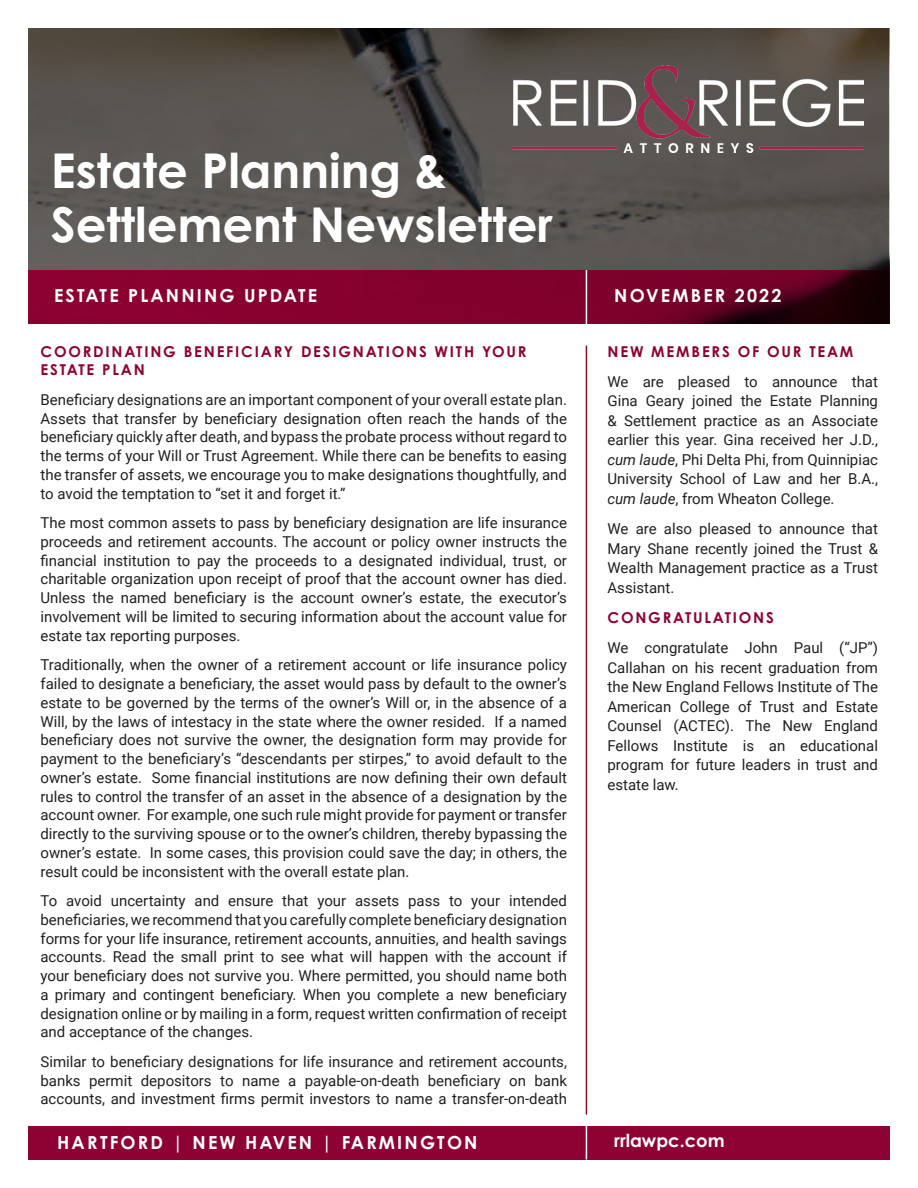
<style>
.page{position:relative;width:918px;height:1188px;background:#fff}
.page>*{position:absolute;margin:0;border:0;box-sizing:border-box;transform-origin:0 0}
.Body_Copy{font:700 48px/54px "Century Gothic Pro";color:#fff}
.Body_Copy-2{font:700 18px "Century Gothic Pro";letter-spacing:.12em;color:#fff}
.Body_Copy-3{font:700 18px "Century Gothic Pro";color:#fff}
.Body_Copy-4{font:15px/18.8px "Roboto";color:#231f20;text-align:justify}
.Body_Copy-5{font:700 15px/18.8px "Century Gothic Pro";letter-spacing:.12em;color:#8d0233}
.s1{font-style:italic}
</style>
<div class="page">
<div style="left:28px;top:1126px;width:558px;height:34px;background:#8d0233"></div>
<div style="left:586px;top:1126px;width:304px;height:34px;background:#8d0233"></div>
<svg style="left:28px;top:28px;width:862px;height:242px;background:#55514c"></svg>
<svg style="left:28px;top:270px;width:862px;height:54px;background:#750128"></svg>
<img style="left:512px;top:66px;width:352px;height:86px">
<hr style="left:586px;top:346px;width:1px;height:769px;background:#7f1221">
<hr style="left:586px;top:1126px;width:1px;height:34px;background:#fff">
<hr style="left:586px;top:270px;width:1px;height:54px;background:#fff">
<p class="Body_Copy" style="left:51px;top:143px;width:504px">Estate Planning &amp;<br>Settlement Newsletter</p>
<p class="Body_Copy-2" style="left:54px;top:285px;width:265px">ESTATE PLANNING UPDATE</p>
<p class="Body_Copy-2" style="left:614px;top:285px;width:169px">NOVEMBER 2022</p>
<p class="Body_Copy-5" style="left:40px;top:342px;width:488px">COORDINATING BENEFICIARY DESIGNATIONS WITH YOUR<br>ESTATE PLAN</p>
<p class="Body_Copy-4" style="left:40px;top:390px;width:528px">Beneficiary designations are an important component of your overall estate plan.<br>Assets that transfer by beneficiary designation often reach the hands of the beneficiary quickly after death, and bypass the probate process without regard to the terms of your Will or Trust Agreement. While there can be benefits to easing the transfer of assets, we encourage you to make designations thoughtfully, and to avoid the temptation to “set it and forget it.”</p>
<p class="Body_Copy-4" style="left:40px;top:513px;width:528px">The most common assets to pass by beneficiary designation are life insurance proceeds and retirement accounts. The account or policy owner instructs the financial institution to pay the proceeds to a designated individual, trust, or charitable organization upon receipt of proof that the account owner has died.<br>Unless the named beneficiary is the account owner’s estate, the executor’s involvement will be limited to securing information about the account value for estate tax reporting purposes.</p>
<p class="Body_Copy-4" style="left:40px;top:655px;width:528px">Traditionally, when the owner of a retirement account or life insurance policy failed to designate a beneficiary, the asset would pass by default to the owner’s estate to be governed by the terms of the owner’s Will or, in the absence of a Will, by the laws of intestacy in the state where the owner resided. If a named beneficiary does not survive the owner, the designation form may provide for payment to the beneficiary’s “descendants per stirpes,” to avoid default to the owner’s estate. Some financial institutions are now defining their own default rules to control the transfer of an asset in the absence of a designation by the account owner. For example, one such rule might provide for payment or transfer directly to the surviving spouse or to the owner’s children, thereby bypassing the owner’s estate. In some cases, this provision could save the day; in others, the result could be inconsistent with the overall estate plan.</p>
<p class="Body_Copy-4" style="left:40px;top:891px;width:528px">To avoid uncertainty and ensure that your assets pass to your intended beneficiaries, we recommend that you carefully complete beneficiary designation forms for your life insurance, retirement accounts, annuities, and health savings accounts. Read the small print to see what will happen with the account if your beneficiary does not survive you. Where permitted, you should name both a primary and contingent beneficiary. When you complete a new beneficiary designation online or by mailing in a form, request written confirmation of receipt and acceptance of the changes.</p>
<p class="Body_Copy-4" style="left:40px;top:1052px;width:528px">Similar to beneficiary designations for life insurance and retirement accounts, banks permit depositors to name a payable-on-death beneficiary on bank accounts, and investment firms permit investors to name a transfer-on-death</p>
<p class="Body_Copy-5" style="left:608px;top:342px;width:247px">NEW MEMBERS OF OUR TEAM</p>
<p class="Body_Copy-4" style="left:608px;top:371px;width:272px;line-height:19.5px">We are pleased to announce that Gina Geary joined the Estate Planning &amp; Settlement practice as an Associate earlier this year. Gina received her J.D., <span class="s1">cum laude</span>, Phi Delta Phi, from Quinnipiac University School of Law and her B.A., <span class="s1">cum laude</span>, from Wheaton College.</p>
<p class="Body_Copy-4" style="left:608px;top:519px;width:272px;line-height:19.5px">We are also pleased to announce that Mary Shane recently joined the Trust &amp; Wealth Management practice as a Trust Assistant.</p>
<p class="Body_Copy-5" style="left:608px;top:608px;width:168px">CONGRATULATIONS</p>
<p class="Body_Copy-4" style="left:608px;top:638px;width:272px;line-height:19.5px">We congratulate John Paul (“JP”)<br>Callahan on his recent graduation from the New England Fellows Institute of The American College of Trust and Estate Counsel (ACTEC). The New England Fellows Institute is an educational program for future leaders in trust and estate law.</p>
<p class="Body_Copy-2" style="left:57px;top:1131px;width:422px">HARTFORD | NEW HAVEN | FARMINGTON</p>
<p class="Body_Copy-3" style="left:614px;top:1129px;width:112px">rrlawpc.com</p>
</div>
